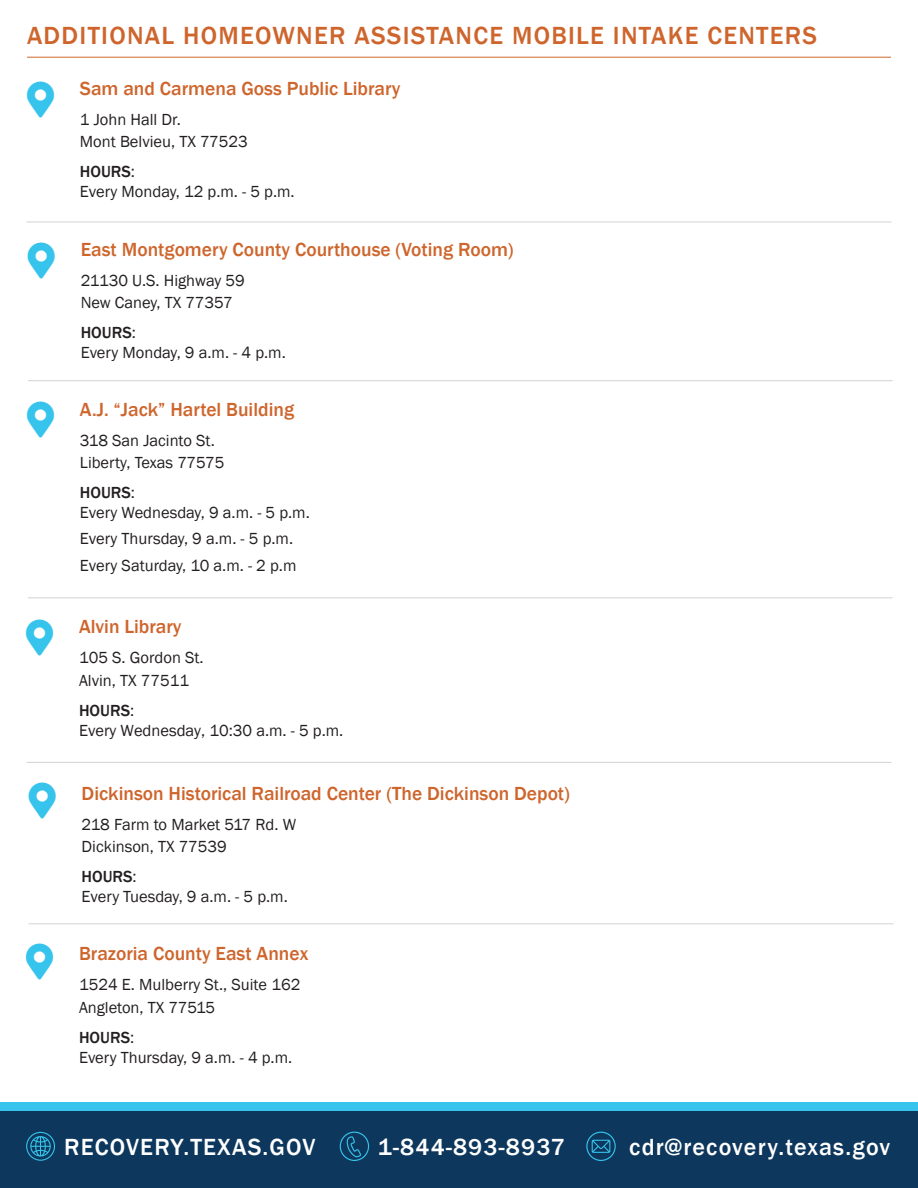
<style>
.page{position:relative;width:918px;height:1188px;background:#fff}
.page>*{position:absolute;margin:0;border:0;box-sizing:border-box;transform-origin:0 0}
.Body{font:500 25.5px "Franklin Gothic";letter-spacing:.05em;color:#ce652c}
.t1{font:500 24px "Franklin Gothic";letter-spacing:.05em;color:#fff}
.t2{font:500 19.5px "Franklin Gothic";color:#ce652c}
.t3{font:16.5px/22.5px "Franklin Gothic";color:#231f20}
.t4{font:500 16.5px "Franklin Gothic";color:#231f20}
.s1{font-weight:400}
.s2{font-weight:500}
</style>
<div class="page">
<div style="left:0;top:1110px;width:918px;height:78px;background:#0d375c"></div>
<div style="left:0;top:1102px;width:918px;height:8px;background:#36c4ec"></div>
<svg style="left:26px;top:1132px;width:29px;height:29px"></svg>
<svg style="left:340px;top:1132px;width:29px;height:29px"></svg>
<svg style="left:586px;top:1132px;width:30px;height:29px"></svg>
<hr style="left:27px;top:57px;width:864px;height:1px;background:#ce652c">
<hr style="left:27px;top:222px;width:864px;height:1px;background:#d1d2d4">
<hr style="left:28px;top:380px;width:865px;height:1px;background:#d1d2d4">
<hr style="left:28px;top:597px;width:865px;height:1px;background:#d1d2d4">
<hr style="left:27px;top:762px;width:864px;height:1px;background:#d1d2d4">
<hr style="left:29px;top:923px;width:865px;height:1px;background:#d1d2d4">
<p class="Body" style="left:27px;top:19px;width:791px">ADDITIONAL HOMEOWNER ASSISTANCE MOBILE INTAKE CENTERS</p>
<p class="t2" style="left:80px;top:76px;width:322px">Sam and Carmena Goss Public Library</p>
<p class="t3" style="left:80px;top:108px;width:102px">1 John Hall Dr.</p>
<p class="t3" style="left:80px;top:131px;width:170px">Mont Belvieu, TX 77523</p>
<p class="t4" style="left:80px;top:161px;width:57px">HOURS<span class="s1">:</span></p>
<p class="t3" style="left:80px;top:181px;width:216px">Every Monday, 12 p.m. - 5 p.m.</p>
<p class="t2" style="left:81px;top:237px;width:434px">East Montgomery County Courthouse (Voting Room)</p>
<p class="t3" style="left:81px;top:269px;width:165px">21130 U.S. Highway 59<br>New Caney, TX 77357</p>
<p class="t4" style="left:81px;top:323px;width:57px">HOURS<span class="s1">:</span></p>
<p class="t3" style="left:81px;top:342px;width:207px">Every Monday, 9 a.m. - 4 p.m.</p>
<p class="t2" style="left:80px;top:397px;width:216px">A.J. “Jack” Hartel Building</p>
<p class="t3" style="left:80px;top:429px;width:136px">318 San Jacinto St.</p>
<p class="t3" style="left:80px;top:452px;width:146px">Liberty, Texas 77575</p>
<p class="t4" style="left:80px;top:482px;width:57px">HOURS<span class="s1">:</span></p>
<p class="t3" style="left:80px;top:502px;width:231px">Every Wednesday, 9 a.m. - 5 p.m.</p>
<p class="t3" style="left:80px;top:528px;width:215px">Every Thursday, 9 a.m. - 5 p.m.</p>
<p class="t3" style="left:80px;top:555px;width:218px">Every Saturday, 10 a.m. - 2 p.m</p>
<p class="t2" style="left:79px;top:615px;width:104px">Alvin Library</p>
<p class="t3" style="left:79px;top:647px;width:126px">105 S. Gordon St.<br>Alvin, TX 77511</p>
<p class="t3" style="left:79px;top:701px;width:266px;line-height:19.8px"><span class="s2">HOURS</span>:<br>Every Wednesday, 10:30 a.m. - 5 p.m.</p>
<p class="t2" style="left:82px;top:781px;width:490px">Dickinson Historical Railroad Center (The Dickinson Depot)</p>
<p class="t3" style="left:82px;top:813px;width:216px">218 Farm to Market 517 Rd. W</p>
<p class="t3" style="left:82px;top:836px;width:147px">Dickinson, TX 77539</p>
<p class="t4" style="left:82px;top:866px;width:57px">HOURS<span class="s1">:</span></p>
<p class="t3" style="left:82px;top:886px;width:208px">Every Tuesday, 9 a.m. - 5 p.m.</p>
<p class="t2" style="left:79px;top:942px;width:231px">Brazoria County East Annex</p>
<p class="t3" style="left:79px;top:974px;width:223px">1524 E. Mulberry St., Suite 162<br>Angleton, TX 77515</p>
<p class="t3" style="left:79px;top:1028px;width:215px;line-height:19.8px"><span class="s2">HOURS</span>:<br>Every Thursday, 9 a.m. - 4 p.m.</p>
<p class="t1" style="left:64px;top:1132px;width:253px">RECOVERY.TEXAS.GOV</p>
<p class="t1" style="left:378px;top:1132px;width:189px">1-844-893-8937</p>
<p class="t1" style="left:629px;top:1132px;width:262px">cdr@recovery.texas.gov</p>
</div>
